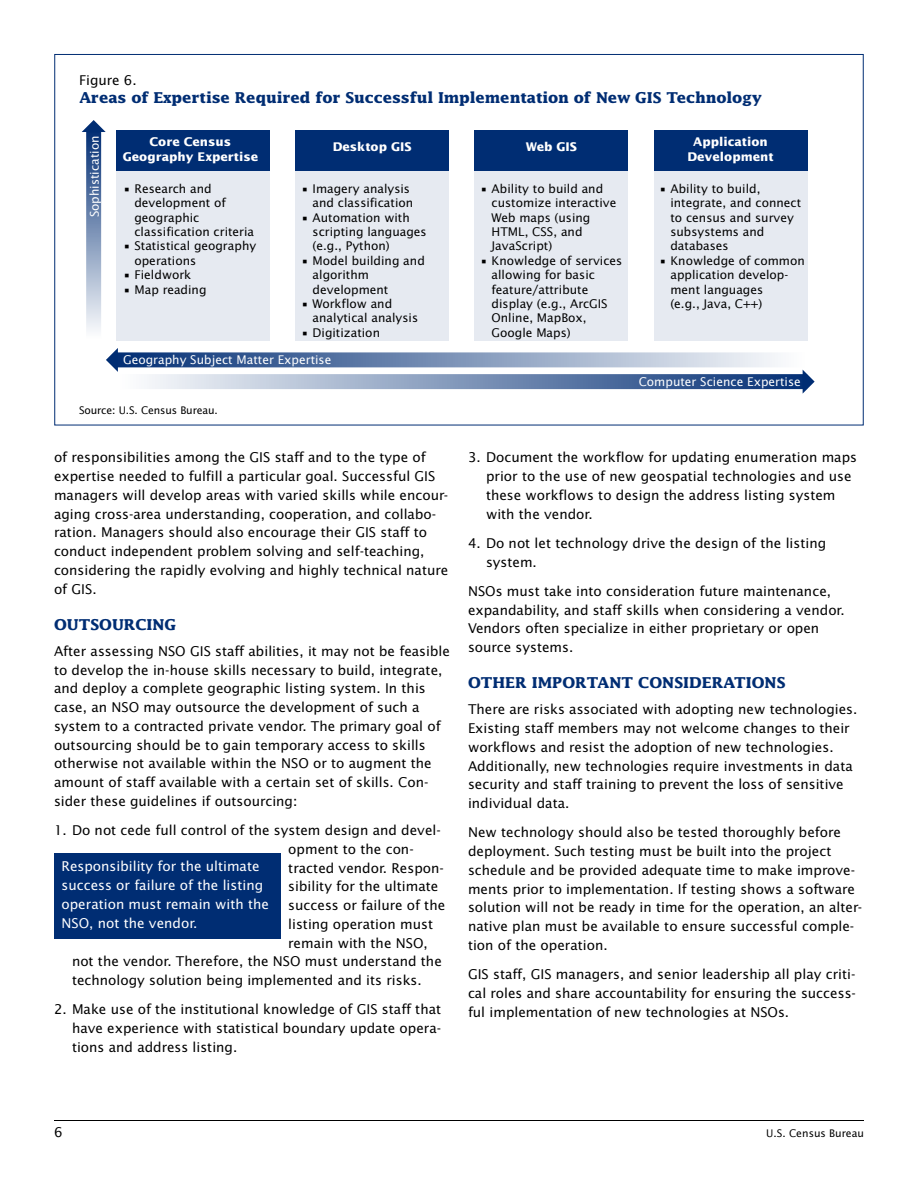
<style>
.page{position:relative;width:918px;height:1188px;background:#fff}
.page>*{position:absolute;margin:0;border:0;box-sizing:border-box;transform-origin:0 0}
.subhead1{font:700 15px "Lucida";letter-spacing:-.01em;color:#002d73}
.body_text{font:13.5px/18.8px "Lucida Sans";color:#000}
.body_text-2{font:13.5px/18.8px "Lucida Sans";color:#fff}
.t1{font:12px/14.4px "Lucida Sans";color:#000}
.t2{font:12px "Lucida Sans";color:#fff}
.t3{font:700 12px/14.4px "Lucida Sans";color:#fff;text-align:center}
.t4{font:10.5px "Lucida Sans";letter-spacing:-.01em;color:#000}
</style>
<div class="page">
<hr style="left:54px;top:1120px;width:810px;height:1px;background:#000">
<div style="left:116px;top:131px;width:154px;height:210px;background:#e6eaf1"></div>
<div style="left:654px;top:131px;width:153px;height:210px;background:#e6eaf1"></div>
<div style="left:475px;top:131px;width:153px;height:210px;background:#e6eaf1"></div>
<div style="left:296px;top:131px;width:153px;height:210px;background:#e6eaf1"></div>
<div style="left:116px;top:131px;width:154px;height:40px;background:#002d73"></div>
<div style="left:654px;top:131px;width:153px;height:40px;background:#002d73"></div>
<div style="left:475px;top:131px;width:153px;height:40px;background:#002d73"></div>
<div style="left:296px;top:131px;width:153px;height:40px;background:#002d73"></div>
<svg style="left:147px;top:374px;width:656px;height:15px;background:#7d93b7"></svg>
<svg style="left:118px;top:352px;width:660px;height:15px;background:#7e95b8"></svg>
<svg style="left:86px;top:132px;width:15px;height:199px;background:#7d94b7"></svg>
<svg style="left:803px;top:370px;width:12px;height:23px"></svg>
<svg style="left:106px;top:348px;width:12px;height:24px"></svg>
<svg style="left:82px;top:120px;width:24px;height:12px"></svg>
<div style="left:54px;top:854px;width:227px;height:85px;background:#002d73"></div>
<p class="body_text" style="left:79px;top:71px;width:59px">Figure 6.</p>
<p class="subhead1" style="left:79px;top:89px;width:684px">Areas of Expertise Required for Successful Implementation of New GIS Technology</p>
<p class="t2" style="left:88px;top:217px;width:83px;rotate:-90deg">Sophistication</p>
<p class="t3" style="left:123px;top:135px;width:137px">Core Census<br>Geography Expertise</p>
<p class="t3" style="left:687px;top:135px;width:88px">Application<br>Development</p>
<p class="t3" style="left:333px;top:140px;width:81px">Desktop GIS</p>
<p class="t3" style="left:526px;top:140px;width:53px">Web GIS</p>
<p class="t1" style="left:301px;top:182px;width:114px;text-align:right">• Imagery analysis and classification</p>
<p class="t1" style="left:313px;top:210px;width:116px;text-indent:-11px">• Automation with scripting languages (e.g., Python)</p>
<p class="t1" style="left:313px;top:254px;width:114px;text-indent:-11px">• Model building and algorithm development</p>
<p class="t1" style="left:313px;top:297px;width:107px;text-indent:-11px">• Workflow and analytical analysis</p>
<p class="t1" style="left:301px;top:325px;width:80px">• Digitization</p>
<p class="t1" style="left:134px;top:182px;width:121px;text-indent:-11px">• Research and development of geographic classification criteria</p>
<p class="t1" style="left:134px;top:239px;width:123px;text-indent:-11px">• Statistical geography operations</p>
<p class="t1" style="left:123px;top:268px;width:70px">• Fieldwork</p>
<p class="t1" style="left:123px;top:282px;width:85px">• Map reading</p>
<p class="t1" style="left:492px;top:182px;width:126px;text-indent:-11px">• Ability to build and customize interactive<br>Web maps (using<br>HTML, CSS, and<br>JavaScript)</p>
<p class="t1" style="left:492px;top:254px;width:132px;text-indent:-11px">• Knowledge of services allowing for basic feature/attribute display (e.g., ArcGIS<br>Online, MapBox,<br>Google Maps)</p>
<p class="t1" style="left:670px;top:182px;width:132px;text-indent:-11px">• Ability to build, integrate, and connect to census and survey subsystems and databases</p>
<p class="t1" style="left:670px;top:254px;width:136px;text-indent:-11px">• Knowledge of common application develop&shy;ment languages<br>(e.g., Java, C++)</p>
<p class="t2" style="left:123px;top:353px;width:210px">Geography Subject Matter Expertise</p>
<p class="t2" style="left:639px;top:375px;width:164px">Computer Science Expertise</p>
<p class="t4" style="left:79px;top:404px;width:140px">Source: U.S. Census Bureau.</p>
<p class="body_text" style="left:54px;top:448px;width:396px">of responsibilities among the GIS staff and to the type of expertise needed to fulfill a particular goal. Successful GIS managers will develop areas with varied skills while encour&shy;aging cross-area understanding, cooperation, and collabo&shy;ration. Managers should also encourage their GIS staff to conduct independent problem solving and self-teaching, considering the rapidly evolving and highly technical nature of GIS.</p>
<p class="subhead1" style="left:54px;top:615px;width:124px">OUTSOURCING</p>
<p class="body_text" style="left:54px;top:642px;width:398px">After assessing NSO GIS staff abilities, it may not be feasible to develop the in-house skills necessary to build, integrate, and deploy a complete geographic listing system. In this case, an NSO may outsource the development of such a system to a contracted private vendor. The primary goal of outsourcing should be to gain temporary access to skills otherwise not available within the NSO or to augment the amount of staff available with a certain set of skills. Con&shy;sider these guidelines if outsourcing:</p>
<p class="body_text" style="left:54px;top:821px;width:388px">1. Do not cede full control of the system design and devel-</p>
<p class="body_text" style="left:288px;top:840px;width:127px">opment to the con-</p>
<p class="body_text" style="left:288px;top:859px;width:157px">tracted vendor. Respon-</p>
<p class="body_text" style="left:288px;top:877px;width:152px">sibility for the ultimate</p>
<p class="body_text" style="left:288px;top:896px;width:158px">success or failure of the</p>
<p class="body_text" style="left:288px;top:915px;width:146px">listing operation must</p>
<p class="body_text" style="left:288px;top:934px;width:141px">remain with the NSO,</p>
<p class="body_text" style="left:72px;top:952px;width:371px">not the vendor. Therefore, the NSO must understand the</p>
<p class="body_text" style="left:72px;top:971px;width:351px">technology solution being implemented and its risks.</p>
<p class="body_text" style="left:72px;top:1000px;width:371px;text-align:justify;text-indent:-18px">2. Make use of the institutional knowledge of GIS staff that have experience with statistical boundary update opera&shy;tions and address listing.</p>
<p class="body_text-2" style="left:62px;top:857px;width:209px">Responsibility for the ultimate success or failure of the listing operation must remain with the<br>NSO, not the vendor.</p>
<p class="body_text" style="left:486px;top:448px;width:373px;text-indent:-18px">3. Document the workflow for updating enumeration maps prior to the use of new geospatial technologies and use these workflows to design the address listing system with the vendor.</p>
<p class="body_text" style="left:486px;top:534px;width:342px;text-indent:-18px">4. Do not let technology drive the design of the listing system.</p>
<p class="body_text" style="left:468px;top:582px;width:378px">NSOs must take into consideration future maintenance, expandability, and staff skills when considering a vendor.<br>Vendors often specialize in either proprietary or open source systems.</p>
<p class="subhead1" style="left:468px;top:674px;width:319px">OTHER IMPORTANT CONSIDERATIONS</p>
<p class="body_text" style="left:468px;top:700px;width:391px">There are risks associated with adopting new technologies.<br>Existing staff members may not welcome changes to their workflows and resist the adoption of new technologies.<br>Additionally, new technologies require investments in data security and staff training to prevent the loss of sensitive individual data.</p>
<p class="body_text" style="left:468px;top:823px;width:396px">New technology should also be tested thoroughly before deployment. Such testing must be built into the project schedule and be provided adequate time to make improve&shy;ments prior to implementation. If testing shows a software solution will not be ready in time for the operation, an alter&shy;native plan must be available to ensure successful comple&shy;tion of the operation.</p>
<p class="body_text" style="left:468px;top:965px;width:389px;text-align:justify">GIS staff, GIS managers, and senior leadership all play criti&shy;cal roles and share accountability for ensuring the success&shy;ful implementation of new technologies at NSOs.</p>
<p class="body_text" style="left:54px;top:1123px;width:10px">6</p>
<p class="t4" style="left:766px;top:1127px;width:99px">U.S. Census Bureau</p>
</div>
